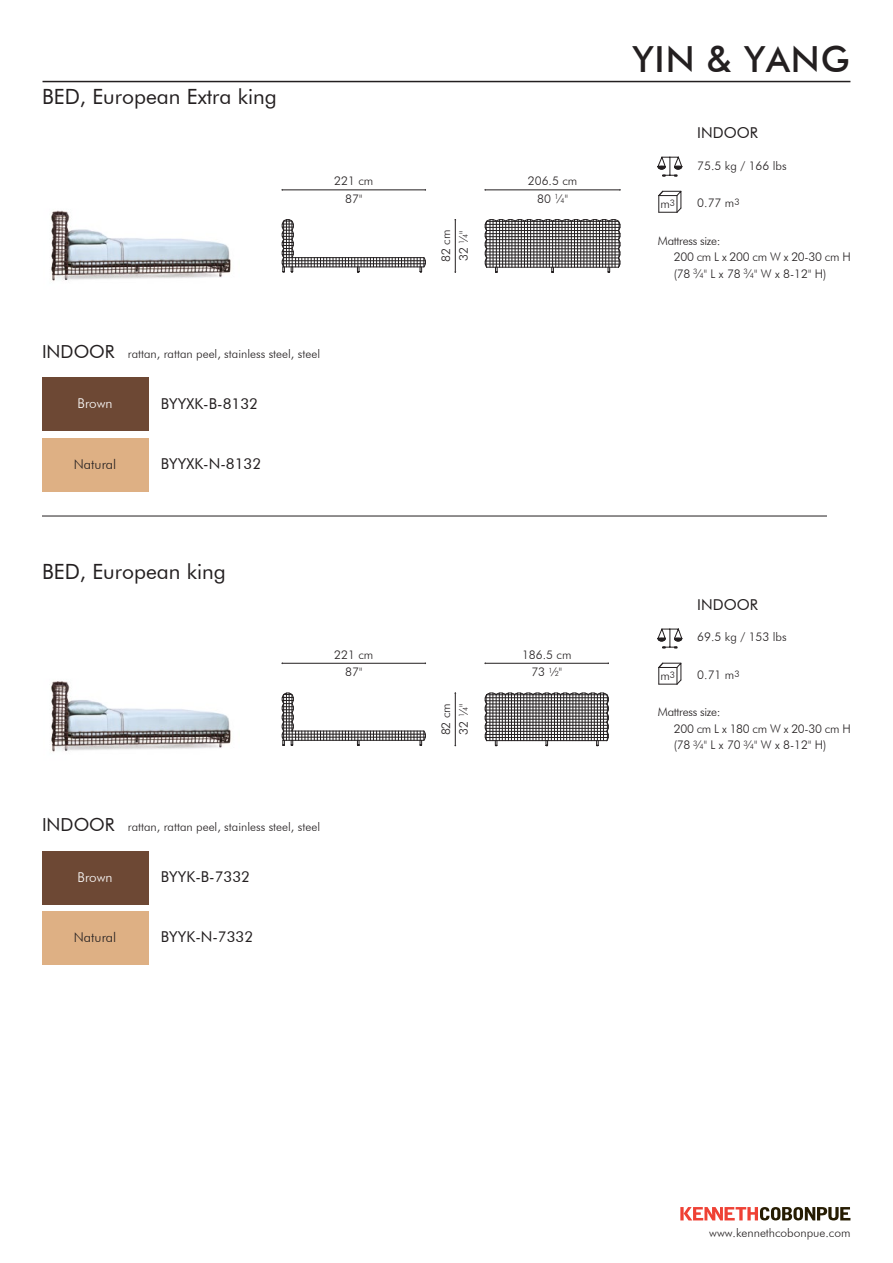
<style>
.page{position:relative;width:893px;height:1263px;background:#fff}
.page>*{position:absolute;margin:0;border:0;box-sizing:border-box;transform-origin:0 0}
.t1{font:500 36px "Futura BT";letter-spacing:.025em;color:#231f20}
.t2{font:21px "Futura BT";color:#231f20}
.t3{font:18px "Futura BT";color:#231f20}
.t4{font:15px "Futura BT";color:#231f20}
.t5{font:300 13.5px "Futura BT";color:#231f20}
.t6{font:300 13.5px "Futura BT";color:#fff}
.t7{font:300 12px/17.7px "Futura BT";color:#231f20;text-align:center}
.t8{font:300 12px/16.5px "Futura BT";letter-spacing:-.025em;color:#231f20}
.s1{font-size:7.2px}
.s2{font-size:9px}
.s3{font-size:7.5px}
</style>
<div class="page">
<svg style="left:680px;top:1207px;width:170px;height:13px"></svg>
<hr style="left:43px;top:81px;width:807px;height:1px;background:#231f20">
<svg style="left:657px;top:156px;width:25px;height:20px"></svg>
<svg style="left:658px;top:190px;width:24px;height:23px"></svg>
<img style="left:51px;top:210px;width:180px;height:71px">
<svg style="left:484px;top:219px;width:137px;height:54px"></svg>
<hr style="left:584px;top:220px;width:1px;height:47px;background:#231f20">
<hr style="left:587px;top:220px;width:1px;height:47px;background:#231f20">
<hr style="left:580px;top:221px;width:1px;height:46px;background:#231f20">
<svg style="left:282px;top:219px;width:144px;height:54px"></svg>
<hr style="left:282px;top:190px;width:144px;height:1px;background:#231f20">
<hr style="left:455px;top:219px;width:1px;height:53px;background:#231f20">
<hr style="left:485px;top:190px;width:135px;height:1px;background:#231f20">
<svg style="left:657px;top:628px;width:25px;height:20px"></svg>
<svg style="left:658px;top:662px;width:24px;height:23px"></svg>
<hr style="left:42px;top:516px;width:785px;height:1px;background:#231f20">
<img style="left:51px;top:681px;width:180px;height:71px">
<div style="left:42px;top:378px;width:106px;height:53px;background:#6d4834"></div>
<div style="left:42px;top:438px;width:106px;height:53px;background:#deb084"></div>
<div style="left:42px;top:851px;width:106px;height:53px;background:#6d4834"></div>
<div style="left:42px;top:911px;width:106px;height:54px;background:#deb084"></div>
<svg style="left:484px;top:692px;width:125px;height:54px"></svg>
<hr style="left:573px;top:693px;width:1px;height:48px;background:#231f20">
<hr style="left:576px;top:693px;width:1px;height:48px;background:#231f20">
<hr style="left:569px;top:695px;width:1px;height:46px;background:#231f20">
<svg style="left:282px;top:692px;width:144px;height:54px"></svg>
<hr style="left:282px;top:663px;width:144px;height:1px;background:#231f20">
<hr style="left:455px;top:693px;width:1px;height:53px;background:#231f20">
<hr style="left:485px;top:663px;width:123px;height:1px;background:#231f20">
<h2 class="t2" style="left:42px;top:84px;width:236px">BED, European Extra king</h2>
<p class="t7" style="left:334px;top:172px;width:41px">221 cm<br>87"</p>
<h3 class="t3" style="left:42px;top:341px;width:74px">INDOOR</h3>
<p class="t7" style="left:128px;top:345px;width:194px">rattan, rattan peel, stainless steel, steel</p>
<p class="t6" style="left:78px;top:395px;width:37px">Brown</p>
<p class="t4" style="left:161px;top:394px;width:99px">BYYXK-B-8132</p>
<p class="t5" style="left:74px;top:456px;width:44px">Natural</p>
<p class="t4" style="left:161px;top:455px;width:102px">BYYXK-N-8132</p>
<h2 class="t2" style="left:42px;top:559px;width:185px">BED, European king</h2>
<p class="t7" style="left:334px;top:645px;width:41px">221 cm<br>87"</p>
<h3 class="t3" style="left:42px;top:814px;width:74px">INDOOR</h3>
<p class="t7" style="left:128px;top:818px;width:194px">rattan, rattan peel, stainless steel, steel</p>
<p class="t6" style="left:78px;top:869px;width:37px">Brown</p>
<p class="t4" style="left:161px;top:868px;width:91px">BYYK-B-7332</p>
<p class="t5" style="left:74px;top:929px;width:44px">Natural</p>
<p class="t4" style="left:161px;top:928px;width:94px">BYYK-N-7332</p>
<p class="t7" style="left:437px;top:262px;width:34px;text-align:left;rotate:-90deg">82 cm<br>32 <sup>1</sup>⁄<span class="s1">4</span>"</p>
<p class="t7" style="left:528px;top:172px;width:51px">206.5 cm<br>80 <sup>1</sup>⁄<span class="s1">4</span>"</p>
<h1 class="t1" style="left:632px;top:37px;width:219px">YIN &amp; YANG</h1>
<p class="t4" style="left:697px;top:124px;width:62px">INDOOR</p>
<p class="t7" style="left:697px;top:156px;width:91px">75.5 kg / 166 lbs</p>
<p class="t7" style="left:660px;top:195px;width:16px">m<span class="s2">3</span></p>
<p class="t7" style="left:697px;top:194px;width:44px">0.77 m<sup>3</sup></p>
<p class="t8" style="left:674px;top:232px;width:178px;text-indent:-16px">Mattress size:<br>200 cm L x 200 cm W x 20-30 cm H (78 <sup>3</sup>⁄<span class="s3">4</span>" L x 78 <sup>3</sup>⁄<span class="s3">4</span>" W x 8-12" H)</p>
<p class="t7" style="left:437px;top:735px;width:34px;text-align:left;rotate:-90deg">82 cm<br>32 <sup>1</sup>⁄<span class="s1">4</span>"</p>
<p class="t7" style="left:522px;top:645px;width:51px">186.5 cm<br>73 <sup>1</sup>⁄<span class="s1">2</span>"</p>
<p class="t4" style="left:697px;top:596px;width:62px">INDOOR</p>
<p class="t7" style="left:697px;top:628px;width:91px">69.5 kg / 153 lbs</p>
<p class="t7" style="left:660px;top:666px;width:16px">m<span class="s2">3</span></p>
<p class="t7" style="left:697px;top:666px;width:44px">0.71 m<sup>3</sup></p>
<p class="t8" style="left:674px;top:704px;width:178px;text-indent:-16px">Mattress size:<br>200 cm L x 180 cm W x 20-30 cm H (78 <sup>3</sup>⁄<span class="s3">4</span>" L x 70 <sup>3</sup>⁄<span class="s3">4</span>" W x 8-12" H)</p>
<p class="t7" style="left:709px;top:1224px;width:143px">www.kennethcobonpue.com</p>
</div>
